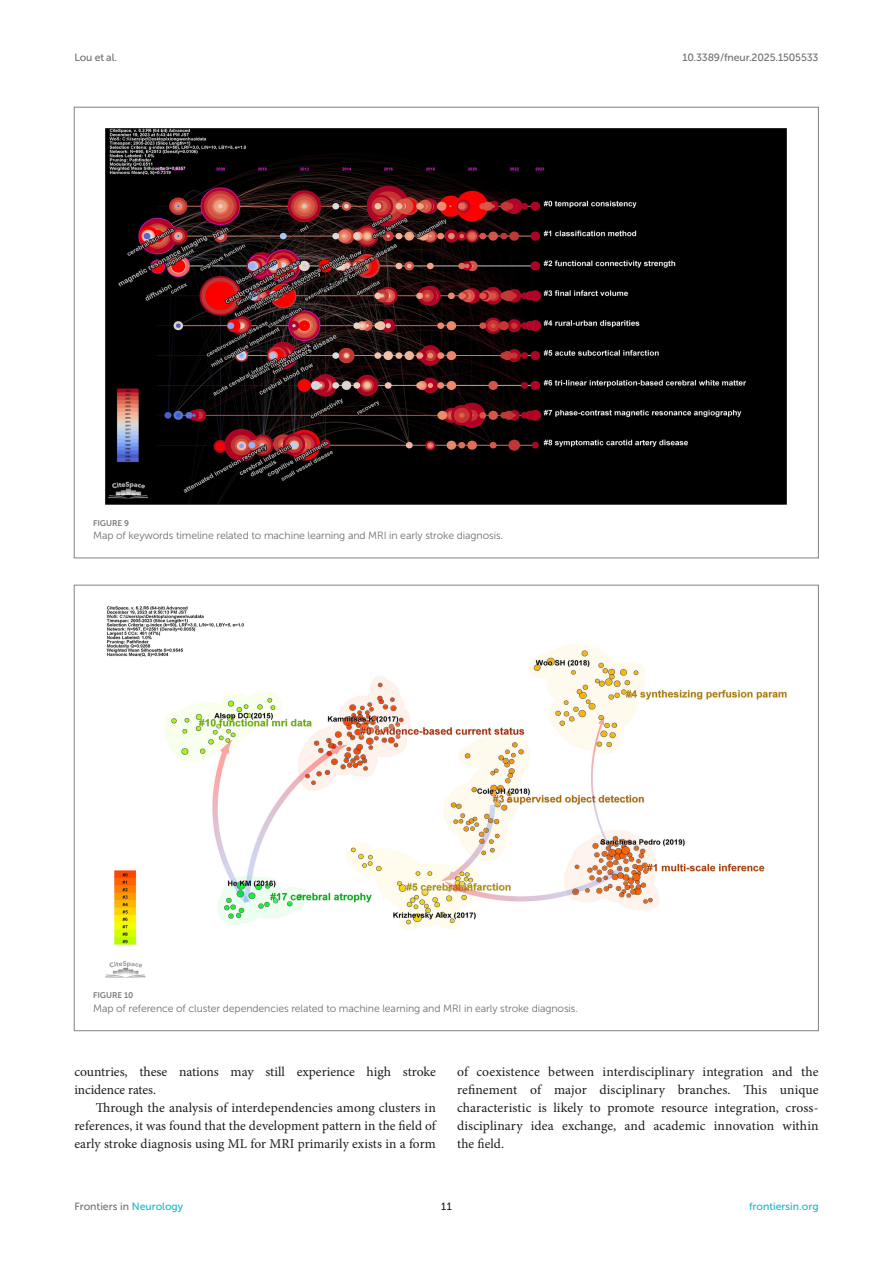
<style>
.page{position:relative;width:893px;height:1263px;background:#fff}
.page>*{position:absolute;margin:0;border:0;box-sizing:border-box;transform-origin:0 0}
.TEXT{font:13.5px/18px "Minion Pro";color:#1b1c1b;text-align:justify}
.FIG_LEG{font:10.5px "Museo Sans 300";letter-spacing:-.01em;color:#706f70}
.t1{font:10.5px "Museo Sans 500";letter-spacing:-.015em;color:#706f70}
.t2{font:10.5px "Museo Sans 500";color:#1db5c3}
.t3{font:10.5px "Museo Sans 500";color:#1b1c1b}
.FIG_HD{font:8.25px "Museo Sans 700";letter-spacing:-.01em;color:#7e7f7f}
.s1{color:#1db5c3}
</style>
<div class="page">
<img style="left:105px;top:128px;width:682px;height:377px">
<img style="left:105px;top:606px;width:682px;height:372px">
<p class="t1" style="left:74px;top:52px;width:44px">Lou et al.</p>
<p class="t1" style="left:682px;top:52px;width:138px">10.3389/fneur.2025.1505533</p>
<p class="FIG_HD" style="left:93px;top:518px;width:37px">FIGURE 9</p>
<p class="FIG_LEG" style="left:93px;top:530px;width:411px">Map of keywords timeline related to machine learning and MRI in early stroke diagnosis.</p>
<p class="FIG_HD" style="left:93px;top:991px;width:42px">FIGURE 10</p>
<p class="FIG_LEG" style="left:93px;top:1002px;width:486px">Map of reference of cluster dependencies related to machine learning and MRI in early stroke diagnosis.</p>
<p class="TEXT" style="left:74px;top:1063px;width:363px">countries, these nations may still experience high stroke incidence rates.</p>
<p class="TEXT" style="left:74px;top:1099px;width:363px;text-indent:21px">Through the analysis of interdependencies among clusters in references, it was found that the development pattern in the field of early stroke diagnosis using ML for MRI primarily exists in a form</p>
<p class="TEXT" style="left:457px;top:1063px;width:363px">of coexistence between interdisciplinary integration and the refinement of major disciplinary branches. This unique characteristic is likely to promote resource integration, cross&shy;disciplinary idea exchange, and academic innovation within the field.</p>
<p class="t1" style="left:74px;top:1200px;width:110px">Frontiers in <span class="s1">Neurology</span></p>
<p class="t3" style="left:441px;top:1200px;width:12px">11</p>
<p class="t2" style="left:749px;top:1200px;width:71px">frontiersin.org</p>
</div>
